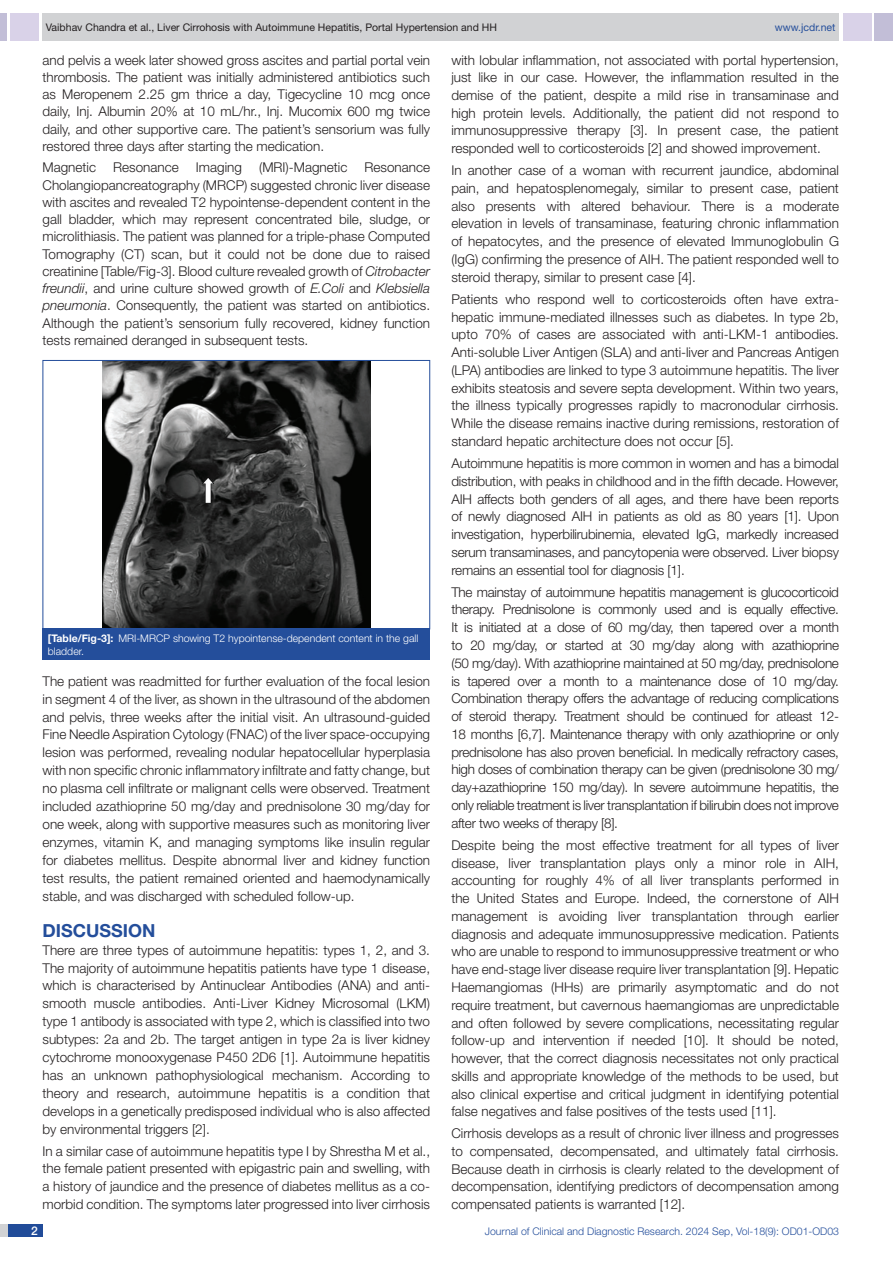
<style>
.page{position:relative;width:893px;height:1263px;background:#fff}
.page>*{position:absolute;margin:0;border:0;box-sizing:border-box;transform-origin:0 0}
.Heading{font:700 18px "Helvetica Neue";color:#244e9b}
.Body_text{font:300 13.5px/17.9px "Helvetica Neue";color:#231f20;text-align:justify}
.t1{font:500 12px "Helvetica Neue";color:#fff}
.t2{font:10.5px "Helvetica Neue";color:#231f20}
.TABLE_FIG{font:300 10.5px/12.6px "Helvetica Neue";color:#fff}
.t3{font:300 10.5px "Helvetica Neue";color:#244e9b}
.t4{font:10.5px "Helvetica Neue";color:#244e9b}
.s1{font-style:italic}
.s2{font-weight:700}
</style>
<div class="page">
<div style="left:0;top:13px;width:7px;height:28px;background:#c2bed7"></div>
<div style="left:10px;top:13px;width:29px;height:28px;background:#d9d2e8"></div>
<div style="left:43px;top:13px;width:796px;height:28px;background:#d1d2d4"></div>
<div style="left:875px;top:13px;width:18px;height:28px;background:#c2bed7"></div>
<div style="left:843px;top:13px;width:29px;height:28px;background:#d9d2e8"></div>
<div style="left:0;top:1224px;width:43px;height:13px;background:#d1d2d4"></div>
<div style="left:8px;top:1224px;width:35px;height:13px;background:#214c99"></div>
<img style="left:102px;top:362px;width:268px;height:265px">
<div style="left:43px;top:360px;width:387px;height:269px;border:1px solid #244e9b"></div>
<div style="left:43px;top:628px;width:387px;height:32px;background:#244e9b"></div>
<p class="t2" style="left:46px;top:21px;width:453px">Vaibhav Chandra et al., Liver Cirrohosis with Autoimmune Hepatitis, Portal Hypertension and HH</p>
<p class="t4" style="left:775px;top:21px;width:62px">www.jcdr.net</p>
<p class="Body_text" style="left:43px;top:51px;width:389px;line-height:17.2px">and pelvis a week later showed gross ascites and partial portal vein thrombosis. The patient was initially administered antibiotics such as Meropenem 2.25 gm thrice a day, Tigecycline 10 mcg once daily, Inj. Albumin 20% at 10 mL/hr., Inj. Mucomix 600 mg twice daily, and other supportive care. The patient’s sensorium was fully restored three days after starting the medication.</p>
<p class="Body_text" style="left:43px;top:158px;width:55px">Magnetic</p>
<p class="Body_text" style="left:113px;top:158px;width:67px">Resonance</p>
<p class="Body_text" style="left:196px;top:158px;width:48px">Imaging</p>
<p class="Body_text" style="left:259px;top:158px;width:90px">(MRI)-Magnetic</p>
<p class="Body_text" style="left:43px;top:159px;width:389px;line-height:17.2px;text-indent:322px">Resonance Cholangiopancreatography (MRCP) suggested chronic liver disease with ascites and revealed T2 hypointense-dependent content in the gall bladder, which may represent concentrated bile, sludge, or microlithiasis. The patient was planned for a triple-phase Computed Tomography (CT) scan, but it could not be done due to raised creatinine [Table/Fig-3]. Blood culture revealed growth of <span class="s1">Citrobacter freundii</span>, and urine culture showed growth of <span class="s1">E.Coli</span> and <span class="s1">Klebsiella pneumonia</span>. Consequently, the patient was started on antibiotics.<br>Although the patient’s sensorium fully recovered, kidney function tests remained deranged in subsequent tests.</p>
<p class="TABLE_FIG" style="left:48px;top:632px;width:372px"><span class="s2">[Table/Fig-3]:</span> MRI-MRCP showing T2 hypointense-dependent content in the gall bladder.</p>
<p class="Body_text" style="left:43px;top:672px;width:389px">The patient was readmitted for further evaluation of the focal lesion in segment 4 of the liver, as shown in the ultrasound of the abdomen and pelvis, three weeks after the initial visit. An ultrasound-guided Fine Needle Aspiration Cytology (FNAC) of the liver space-occupying lesion was performed, revealing nodular hepatocellular hyperplasia with non specific chronic inflammatory infiltrate and fatty change, but no plasma cell infiltrate or malignant cells were observed. Treatment included azathioprine 50 mg/day and prednisolone 30 mg/day for one week, along with supportive measures such as monitoring liver enzymes, vitamin K, and managing symptoms like insulin regular for diabetes mellitus. Despite abnormal liver and kidney function test results, the patient remained oriented and haemodynamically stable, and was discharged with scheduled follow-up.</p>
<p class="Heading" style="left:43px;top:919px;width:115px">DISCUSSION</p>
<p class="Body_text" style="left:43px;top:940px;width:389px">There are three types of autoimmune hepatitis: types 1, 2, and 3.<br>The majority of autoimmune hepatitis patients have type 1 disease, which is characterised by Antinuclear Antibodies (ANA) and anti&shy;smooth muscle antibodies. Anti-Liver Kidney Microsomal (LKM) type 1 antibody is associated with type 2, which is classified into two subtypes: 2a and 2b. The target antigen in type 2a is liver kidney cytochrome monooxygenase P450 2D6 [1]. Autoimmune hepatitis has an unknown pathophysiological mechanism. According to theory and research, autoimmune hepatitis is a condition that develops in a genetically predisposed individual who is also affected by environmental triggers [2].</p>
<p class="Body_text" style="left:43px;top:1142px;width:389px">In a similar case of autoimmune hepatitis type I by Shrestha M et al., the female patient presented with epigastric pain and swelling, with a history of jaundice and the presence of diabetes mellitus as a co&shy;morbid condition. The symptoms later progressed into liver cirrhosis</p>
<p class="Body_text" style="left:451px;top:51px;width:389px">with lobular inflammation, not associated with portal hypertension, just like in our case. However, the inflammation resulted in the demise of the patient, despite a mild rise in transaminase and high protein levels. Additionally, the patient did not respond to immunosuppressive therapy [3]. In present case, the patient responded well to corticosteroids [2] and showed improvement.</p>
<p class="Body_text" style="left:451px;top:161px;width:389px">In another case of a woman with recurrent jaundice, abdominal pain, and hepatosplenomegaly, similar to present case, patient also presents with altered behaviour. There is a moderate elevation in levels of transaminase, featuring chronic inflammation of hepatocytes, and the presence of elevated Immunoglobulin G (IgG) confirming the presence of AIH. The patient responded well to steroid therapy, similar to present case [4].</p>
<p class="Body_text" style="left:451px;top:290px;width:389px">Patients who respond well to corticosteroids often have extra&shy;hepatic immune-mediated illnesses such as diabetes. In type 2b, upto 70% of cases are associated with anti-LKM-1 antibodies.<br>Anti-soluble Liver Antigen (SLA) and anti-liver and Pancreas Antigen (LPA) antibodies are linked to type 3 autoimmune hepatitis. The liver exhibits steatosis and severe septa development. Within two years, the illness typically progresses rapidly to macronodular cirrhosis.<br>While the disease remains inactive during remissions, restoration of standard hepatic architecture does not occur [5].</p>
<p class="Body_text" style="left:451px;top:454px;width:389px">Autoimmune hepatitis is more common in women and has a bimodal distribution, with peaks in childhood and in the fifth decade. However, AIH affects both genders of all ages, and there have been reports of newly diagnosed AIH in patients as old as 80 years [1]. Upon investigation, hyperbilirubinemia, elevated IgG, markedly increased serum transaminases, and pancytopenia were observed. Liver biopsy remains an essential tool for diagnosis [1].</p>
<p class="Body_text" style="left:451px;top:583px;width:389px">The mainstay of autoimmune hepatitis management is glucocorticoid therapy. Prednisolone is commonly used and is equally effective.<br>It is initiated at a dose of 60 mg/day, then tapered over a month to 20 mg/day, or started at 30 mg/day along with azathioprine (50 mg/day). With azathioprine maintained at 50 mg/day, prednisolone is tapered over a month to a maintenance dose of 10 mg/day.<br>Combination therapy offers the advantage of reducing complications of steroid therapy. Treatment should be continued for atleast 12- 18 months [6,7]. Maintenance therapy with only azathioprine or only prednisolone has also proven beneficial. In medically refractory cases, high doses of combination therapy can be given (prednisolone 30 mg/ day+azathioprine 150 mg/day). In severe autoimmune hepatitis, the only reliable treatment is liver transplantation if bilirubin does not improve after two weeks of therapy [8].</p>
<p class="Body_text" style="left:451px;top:836px;width:389px">Despite being the most effective treatment for all types of liver disease, liver transplantation plays only a minor role in AIH, accounting for roughly 4% of all liver transplants performed in the United States and Europe. Indeed, the cornerstone of AIH management is avoiding liver transplantation through earlier diagnosis and adequate immunosuppressive medication. Patients who are unable to respond to immunosuppressive treatment or who have end-stage liver disease require liver transplantation [9]. Hepatic Haemangiomas (HHs) are primarily asymptomatic and do not require treatment, but cavernous haemangiomas are unpredictable and often followed by severe complications, necessitating regular follow-up and intervention if needed [10]. It should be noted, however, that the correct diagnosis necessitates not only practical skills and appropriate knowledge of the methods to be used, but also clinical expertise and critical judgment in identifying potential false negatives and false positives of the tests used [11].</p>
<p class="Body_text" style="left:451px;top:1124px;width:389px">Cirrhosis develops as a result of chronic liver illness and progresses to compensated, decompensated, and ultimately fatal cirrhosis.<br>Because death in cirrhosis is clearly related to the development of decompensation, identifying predictors of decompensation among compensated patients is warranted [12].</p>
<p class="t1" style="left:31px;top:1223px;width:8px">2</p>
<p class="t3" style="left:485px;top:1225px;width:356px">Journal of Clinical and Diagnostic Research. 2024 Sep, Vol-18(9): OD01-OD03</p>
</div>
